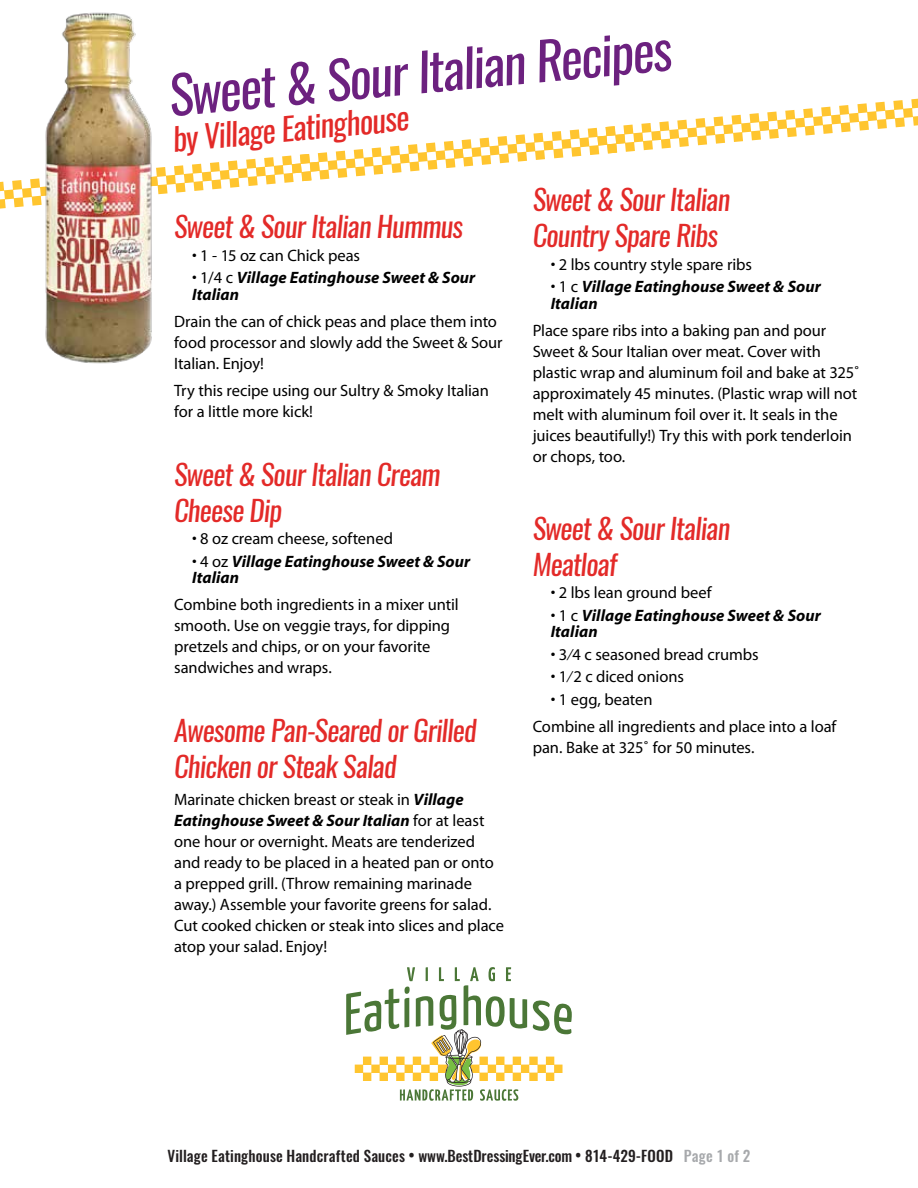
<style>
.page{position:relative;width:918px;height:1188px;background:#fff}
.page>*{position:absolute;margin:0;border:0;box-sizing:border-box;transform-origin:0 0}
.t1{font:italic 52.2px "Oswald";color:#6c217f}
.t2{font:italic 31.5px "Oswald";color:#e32a28}
.t3{font:italic 28.5px/36px "Oswald";letter-spacing:-.025em;color:#e32a28}
.t4{font:16.5px/21px "Myriad Pro";letter-spacing:-.005em;color:#000}
.t5{font:italic 700 16.5px/16.5px "Myriad";letter-spacing:.005em;color:#000}
.t6{font:16.5px "Myriad";letter-spacing:-.005em;color:#000}
.t7{font:500 15px "Oswald";letter-spacing:.005em;color:#231f20}
.s1{font-weight:400;font-style:normal}
.s2{font-family:"Myriad Pro";font-weight:400;font-style:normal}
.s3{font-family:"Myriad";font-weight:700;font-style:italic}
.s4{color:#a7a9ac}
</style>
<div class="page">
<svg style="left:346px;top:967px;width:226px;height:134px"></svg>
<svg style="left:0;top:98px;width:918px;height:111px"></svg>
<img style="left:41px;top:12px;width:116px;height:352px">
<h1 class="t1" style="left:166px;top:58px;width:507px;rotate:-5deg">Sweet &amp; Sour Italian Recipes</h1>
<h2 class="t2" style="left:171px;top:117px;width:239px;rotate:-5deg">by Village Eatinghouse</h2>
<h3 class="t3" style="left:174px;top:209px;width:290px">Sweet &amp; Sour Italian Hummus</h3>
<p class="t6" style="left:192px;top:247px;width:169px">• 1 - 15 oz can Chick peas</p>
<p class="t5" style="left:192px;top:270px;width:285px"><span class="s1">• 1/4</span> <span class="s2">c</span> Village Eatinghouse Sweet &amp; Sour<br>Italian</p>
<p class="t4" style="left:174px;top:311px;width:330px">Drain the can of chick peas and place them into food processor and slowly add the Sweet &amp; Sour<br>Italian. Enjoy!</p>
<p class="t4" style="left:174px;top:380px;width:316px">Try this recipe using our Sultry &amp; Smoky Italian for a little more kick!</p>
<h3 class="t3" style="left:174px;top:456px;width:268px">Sweet &amp; Sour Italian Cream<br>Cheese Dip</h3>
<p class="t6" style="left:192px;top:530px;width:202px">• 8 oz cream cheese, softened</p>
<p class="t5" style="left:192px;top:553px;width:280px"><span class="s1">• 4 oz</span> Village Eatinghouse Sweet &amp; Sour<br>Italian</p>
<p class="t4" style="left:174px;top:594px;width:286px">Combine both ingredients in a mixer until smooth. Use on veggie trays, for dipping pretzels and chips, or on your favorite sandwiches and wraps.</p>
<h3 class="t3" style="left:174px;top:713px;width:304px">Awesome Pan-Seared or Grilled<br>Chicken or Steak Salad</h3>
<p class="t4" style="left:174px;top:789px;width:291px">Marinate chicken breast or steak in <span class="s3">Village</span></p>
<p class="t5" style="left:174px;top:813px;width:312px">Eatinghouse Sweet &amp; Sour Italian <span class="s2">for at least</span></p>
<p class="t4" style="left:174px;top:831px;width:331px">one hour or overnight. Meats are tenderized and ready to be placed in a heated pan or onto a prepped grill. (Throw remaining marinade away.) Assemble your favorite greens for salad.<br>Cut cooked chicken or steak into slices and place atop your salad. Enjoy!</p>
<h3 class="t3" style="left:533px;top:182px;width:199px">Sweet &amp; Sour Italian<br>Country Spare Ribs</h3>
<p class="t6" style="left:551px;top:256px;width:203px">• 2 lbs country style spare ribs</p>
<p class="t5" style="left:551px;top:279px;width:272px"><span class="s1">• 1 c</span> Village Eatinghouse Sweet &amp; Sour<br>Italian</p>
<p class="t4" style="left:533px;top:320px;width:329px">Place spare ribs into a baking pan and pour Sweet &amp; Sour Italian over meat. Cover with plastic wrap and aluminum foil and bake at 325˚ approximately 45 minutes. (Plastic wrap will not melt with aluminum foil over it. It seals in the juices beautifully!) Try this with pork tenderloin or chops, too.</p>
<h3 class="t3" style="left:533px;top:510px;width:199px">Sweet &amp; Sour Italian<br>Meatloaf</h3>
<p class="t6" style="left:551px;top:585px;width:163px">• 2 lbs lean ground beef</p>
<p class="t5" style="left:551px;top:608px;width:272px"><span class="s1">• 1 c</span> Village Eatinghouse Sweet &amp; Sour<br>Italian</p>
<p class="t6" style="left:551px;top:646px;width:209px">• 3⁄4 c seasoned bread crumbs</p>
<p class="t6" style="left:551px;top:669px;width:135px">• 1⁄2 c diced onions</p>
<p class="t6" style="left:551px;top:691px;width:103px">• 1 egg, beaten</p>
<p class="t4" style="left:533px;top:716px;width:305px">Combine all ingredients and place into a loaf pan. Bake at 325˚ for 50 minutes.</p>
<p class="t7" style="left:168px;top:1146px;width:584px">Village Eatinghouse Handcrafted Sauces • www.BestDressingEver.com • 814-429-FOOD <span class="s4">Page 1 of 2</span></p>
</div>
